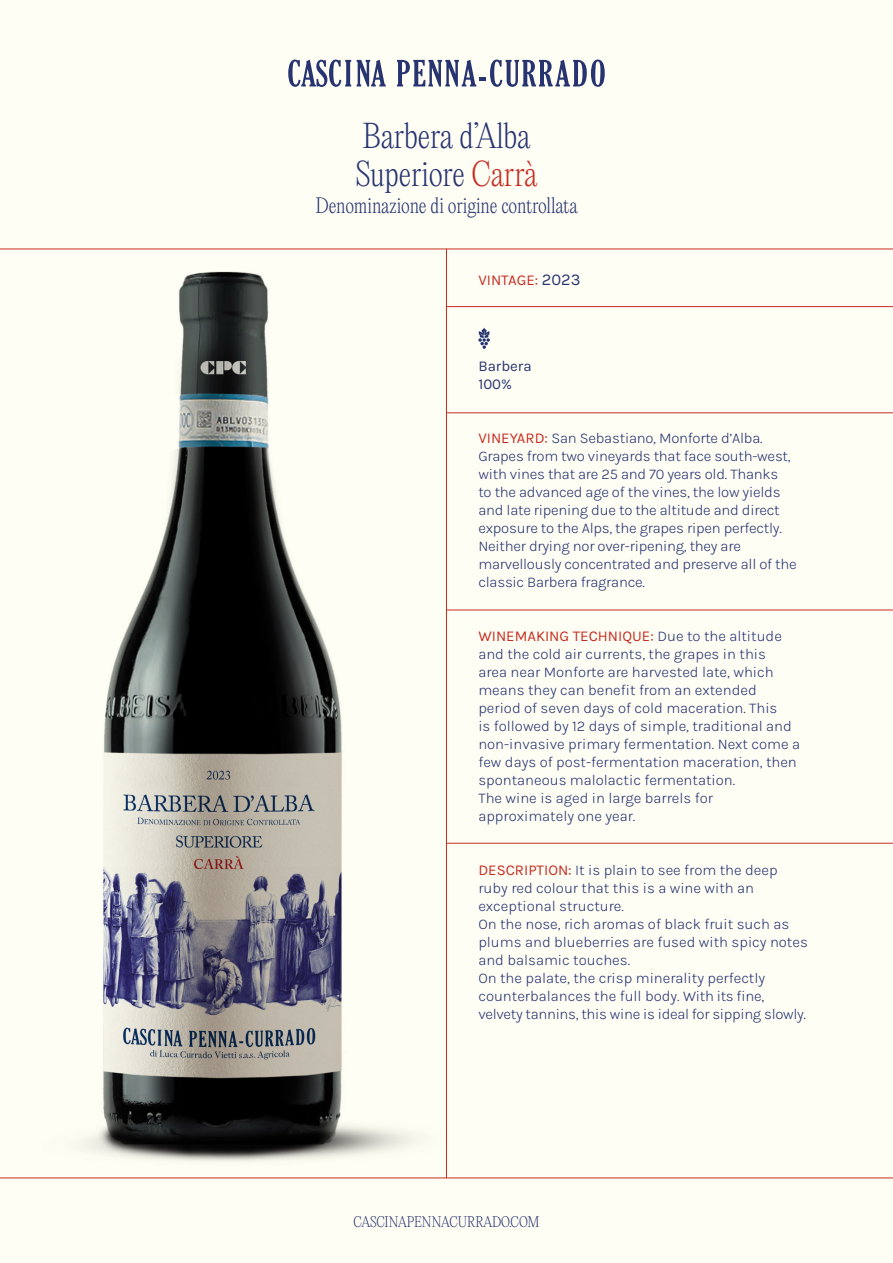
<style>
.page{position:relative;width:893px;height:1263px;background:#fffef5}
.page>*{position:absolute;margin:0;border:0;box-sizing:border-box;transform-origin:0 0}
.t1{font:200 31.5px/37.8px "PP Editorial New";letter-spacing:-.01em;color:#273470}
.t2{font:200 19.5px "PP Editorial New";letter-spacing:-.01em;color:#273470}
.t3{font:300 15px/18px "Karla";color:#273470}
.t4{font:15px "Karla";color:#c62d22}
.t5{font:15px/18px "Karla";color:#273470}
.t6{font:200 13.5px "PP Editorial New";color:#273470}
.s1{color:#c62d22}
.s2{font-size:16.5px;color:#273470}
.s3{font-weight:400;color:#c62d22}
</style>
<div class="page">
<svg style="left:478px;top:328px;width:12px;height:21px"></svg>
<hr style="left:0;top:249px;width:893px;height:1px;background:#c62d22">
<hr style="left:446px;top:413px;width:447px;height:1px;background:#c62d22">
<hr style="left:446px;top:610px;width:447px;height:1px;background:#c62d22">
<hr style="left:446px;top:843px;width:447px;height:1px;background:#c62d22">
<hr style="left:447px;top:306px;width:446px;height:1px;background:#c62d22">
<svg style="left:288px;top:60px;width:63px;height:27px"></svg>
<svg style="left:357px;top:60px;width:29px;height:27px"></svg>
<svg style="left:397px;top:60px;width:208px;height:27px"></svg>
<hr style="left:0;top:1178px;width:893px;height:1px;background:#c62d22">
<img style="left:0;top:249px;width:447px;height:929px">
<h1 class="t1" style="left:356px;top:117px;width:183px">Barbera d’Alba<br>Superiore <span class="s1">Carrà</span></h1>
<h2 class="t2" style="left:315px;top:192px;width:264px">Denominazione di origine controllata</h2>
<p class="t4" style="left:478px;top:270px;width:104px">VINTAGE: <span class="s2">2023</span></p>
<p class="t5" style="left:478px;top:357px;width:55px">Barbera<br>100%</p>
<p class="t3" style="left:478px;top:429px;width:320px"><span class="s3">VINEYARD:</span> San Sebastiano, Monforte d’Alba.<br>Grapes from two vineyards that face south-west, with vines that are 25 and 70 years old. Thanks<br>to the advanced age of the vines, the low yields and late ripening due to the altitude and direct exposure to the Alps, the grapes ripen perfectly.<br>Neither drying nor over-ripening, they are marvellously concentrated and preserve all of the classic Barbera fragrance.</p>
<p class="t3" style="left:478px;top:627px;width:323px"><span class="s3">WINEMAKING TECHNIQUE:</span> Due to the altitude and the cold air currents, the grapes in this<br>area near Monforte are harvested late, which means they can benefit from an extended period of seven days of cold maceration. This<br>is followed by 12 days of simple, traditional and non-invasive primary fermentation. Next come a few days of post-fermentation maceration, then spontaneous malolactic fermentation.<br>The wine is aged in large barrels for approximately one year.</p>
<p class="t3" style="left:478px;top:861px;width:331px"><span class="s3">DESCRIPTION:</span> It is plain to see from the deep ruby red colour that this is a wine with an exceptional structure.<br>On the nose, rich aromas of black fruit such as plums and blueberries are fused with spicy notes and balsamic touches.<br>On the palate, the crisp minerality perfectly counterbalances the full body. With its fine, velvety tannins, this wine is ideal for sipping slowly.</p>
<p class="t6" style="left:353px;top:1213px;width:188px">CASCINAPENNACURRADO.COM</p>
</div>
